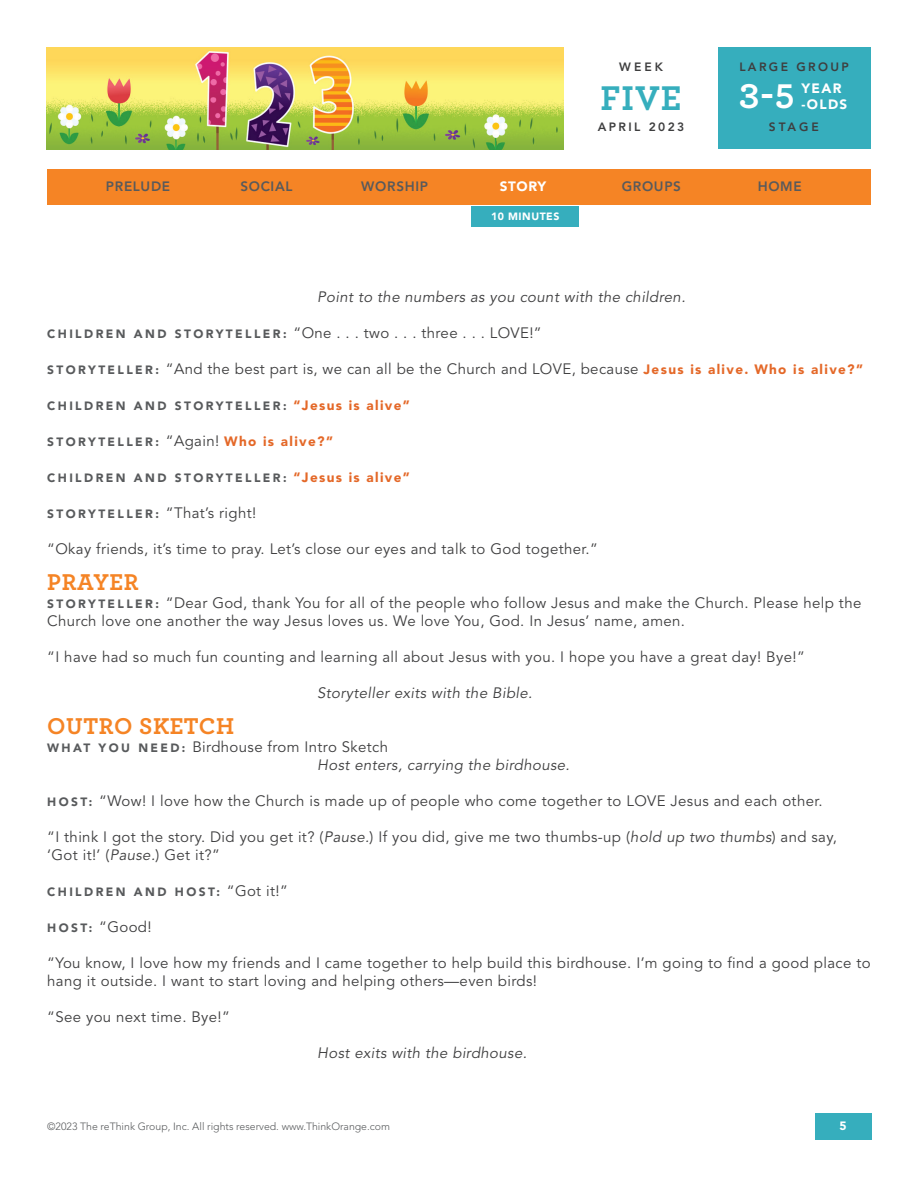
<style>
.page{position:relative;width:918px;height:1188px;background:#fff}
.page>*{position:absolute;margin:0;border:0;box-sizing:border-box;transform-origin:0 0}
.t1{font:700 36px "Archer Pro";color:#36aebd}
.t2{font:700 36px "Archer Pro";color:#fff}
.t3{font:700 24px "Archer Pro";letter-spacing:.025em;color:#f58425}
.t4{font:15px/18px "Avenir LT Std";letter-spacing:.025em;color:#3e3e3f}
.t5{font:italic 15px/18px "Avenir LT Std";letter-spacing:.025em;color:#3e3e3f}
.t6{font:800 13.5px "Avenir LT Std";letter-spacing:.05em;color:#585a5c}
.t7{font:900 13.5px/16.2px "Avenir LT Std";letter-spacing:.1em;color:#fff}
.t8{font:900 12px "Avenir LT Std";letter-spacing:.2em;color:#585a5c}
.t9{font:800 12px "Avenir LT Std";letter-spacing:.2em;color:#3e3e3f}
.t10{font:900 12px "Avenir LT Std";color:#fff}
.t11{font:300 10.5px "Avenir LT Std";color:#585a5c}
.t12{font:900 10.5px "Avenir LT Std";letter-spacing:.05em;color:#fff}
.s1{font-weight:900;font-size:12px;color:#585a5c}
.s2{font-weight:900;font-size:13.5px;color:#e46828}
.s3{font-size:13.5px;color:#e46828}
.s4{font-weight:400;font-size:15px;color:#3e3e3f}
.s5{font-weight:900;font-style:normal;font-size:12px;color:#585a5c}
.s6{font-style:normal}
.s7{font-style:italic}
</style>
<div class="page">
<img style="left:46px;top:47px;width:518px;height:102px">
<div style="left:717px;top:47px;width:154px;height:102px;background:#36aebd"></div>
<div style="left:471px;top:206px;width:108px;height:20px;background:#36aebd"></div>
<div style="left:47px;top:170px;width:824px;height:36px;background:#f58425"></div>
<div style="left:815px;top:1113px;width:57px;height:27px;background:#36aebd"></div>
<p class="t9" style="left:619px;top:59px;width:45px">WEEK</p>
<h1 class="t1" style="left:601px;top:69px;width:82px">FIVE</h1>
<p class="t9" style="left:598px;top:120px;width:88px">APRIL 2023</p>
<p class="t9" style="left:739px;top:59px;width:111px">LARGE GROUP</p>
<h1 class="t2" style="left:739px;top:68px;width:57px">3-5</h1>
<p class="t7" style="left:802px;top:80px;width:47px">YEAR -OLDS</p>
<p class="t9" style="left:769px;top:120px;width:52px">STAGE</p>
<p class="t6" style="left:106px;top:178px;width:66px">PRELUDE</p>
<p class="t6" style="left:240px;top:178px;width:54px">SOCIAL</p>
<p class="t6" style="left:361px;top:178px;width:68px">WORSHIP</p>
<p class="t7" style="left:500px;top:178px;width:48px">STORY</p>
<p class="t6" style="left:622px;top:178px;width:61px">GROUPS</p>
<p class="t6" style="left:758px;top:178px;width:46px">HOME</p>
<p class="t12" style="left:491px;top:210px;width:70px">10 MINUTES</p>
<p class="t5" style="left:317px;top:288px;width:370px">Point to the numbers as you count with the children.</p>
<p class="t4" style="left:47px;top:324px;width:496px"><span class="s1">CHILDREN AND STORYTELLER:</span> “One . . . two . . . three . . . LOVE!”</p>
<p class="t4" style="left:47px;top:360px;width:817px"><span class="s1">S T O RY T E L L E R :</span> “And the best part is, we can all be the Church and LOVE, because <span class="s2">Jesus is alive. Who is alive?”</span></p>
<p class="t8" style="left:47px;top:398px;width:364px">CHILDREN AND STORYTELLER: <span class="s3">“Jesus is alive”</span></p>
<p class="t8" style="left:47px;top:434px;width:287px">STORYTELLER: <span class="s4">“Again!</span> <span class="s3">Who is alive?”</span></p>
<p class="t8" style="left:47px;top:470px;width:364px">CHILDREN AND STORYTELLER: <span class="s3">“Jesus is alive”</span></p>
<p class="t4" style="left:47px;top:504px;width:211px"><span class="s1">STORYTELLER:</span> “That’s right!</p>
<p class="t4" style="left:47px;top:540px;width:552px">“Okay friends, it’s time to pray. Let’s close our eyes and talk to God together.”</p>
<h2 class="t3" style="left:47px;top:563px;width:93px">PRAYER</h2>
<p class="t4" style="left:47px;top:594px;width:816px"><span class="s1">S T O RY T E L L E R :</span> “Dear God, thank You for all of the people who follow Jesus and make the Church. Please help the<br>Church love one another the way Jesus loves us. We love You, God. In Jesus’ name, amen.</p>
<p class="t4" style="left:47px;top:648px;width:759px">“I have had so much fun counting and learning all about Jesus with you. I hope you have a great day! Bye!”</p>
<p class="t5" style="left:317px;top:684px;width:217px">Storyteller exits with the Bible.</p>
<h2 class="t3" style="left:47px;top:707px;width:189px">OUTRO SKETCH</h2>
<p class="t5" style="left:317px;top:738px;width:254px;text-indent:-270px"><span class="s5">W H AT Y O U N E E D :</span> <span class="s6">Birdhouse from Intro Sketch<br></span>Host enters, carrying the birdhouse.</p>
<p class="t4" style="left:47px;top:792px;width:777px"><span class="s1">H O S T:</span> “Wow! I love how the Church is made up of people who come together to LOVE Jesus and each other.</p>
<p class="t4" style="left:47px;top:828px;width:791px">“I think I got the story. Did you get it? (<span class="s7">Pause.</span>) If you did, give me two thumbs-up (<span class="s7">hold up two thumbs</span>) and say, ‘Got it!’ (<span class="s7">Pause.</span>) Get it?”</p>
<p class="t8" style="left:47px;top:884px;width:242px">CHILDREN AND HOST: <span class="s4">“Got it!”</span></p>
<p class="t4" style="left:47px;top:918px;width:106px"><span class="s1">H O S T:</span> “Good!</p>
<p class="t4" style="left:47px;top:954px;width:825px">“You know, I love how my friends and I came together to help build this birdhouse. I’m going to find a good place to hang it outside. I want to start loving and helping others—even birds!</p>
<p class="t4" style="left:47px;top:1008px;width:184px">“See you next time. Bye!”</p>
<p class="t5" style="left:317px;top:1044px;width:211px">Host exits with the birdhouse.</p>
<p class="t11" style="left:47px;top:1120px;width:344px">©2023 The reThink Group, Inc. All rights reserved. www.ThinkOrange.com</p>
<p class="t10" style="left:840px;top:1118px;width:9px">5</p>
</div>
